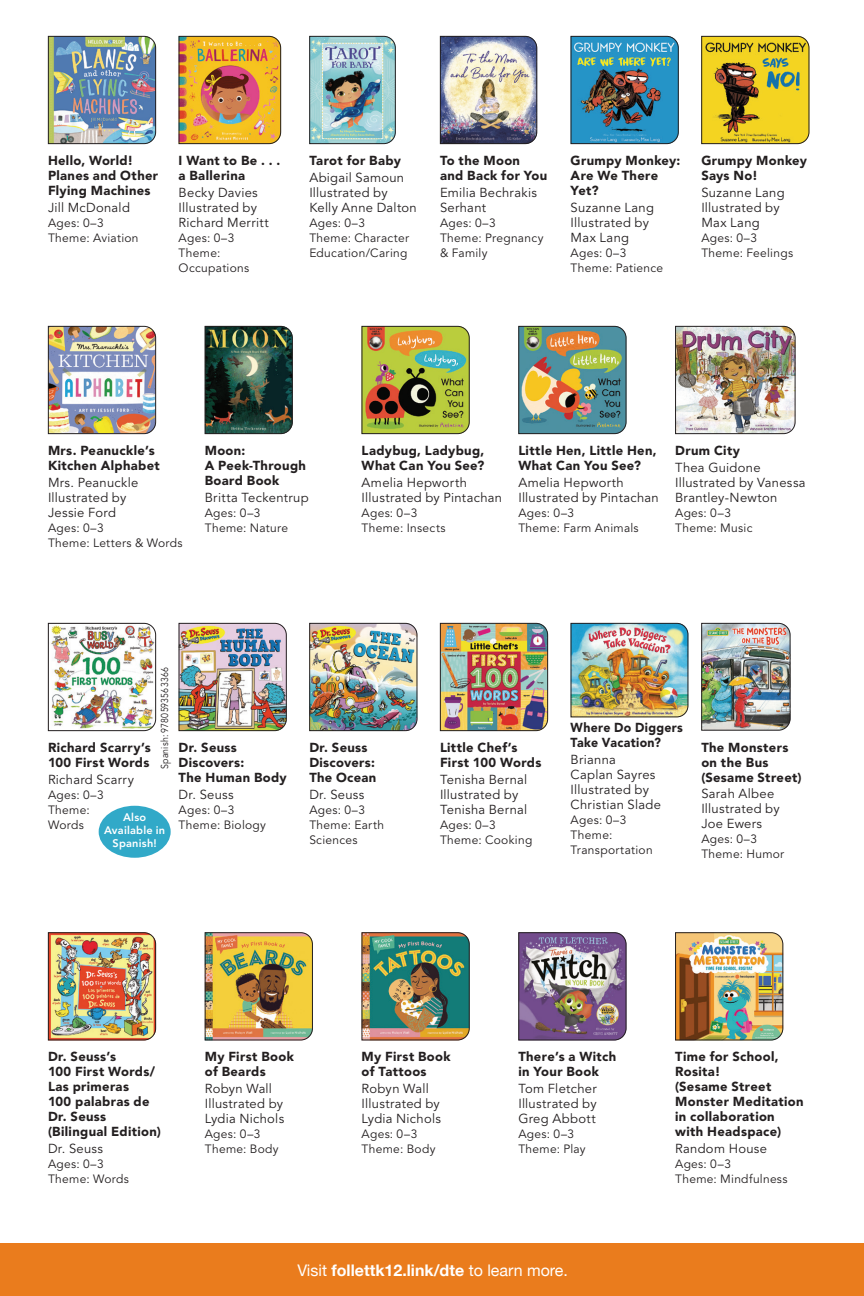
<style>
.page{position:relative;width:864px;height:1296px;background:#fff}
.page>*{position:absolute;margin:0;border:0;box-sizing:border-box;transform-origin:0 0}
.t1{font:700 16px "Helvetica Neue";color:#fff}
.T3{font:900 13px/15px "Avenir LT Pro";letter-spacing:.025em;color:#231f20}
.A3{font:13px/15px "Avenir LT Pro";letter-spacing:.02em;color:#231f20}
.T3-2{font:900 13px/15px "Avenir LT Pro";letter-spacing:.025em;color:#231f20;scale:.95 1}
.is3{font:12px/15px "Avenir LT Pro";letter-spacing:.025em;color:#231f20}
.Burst_sm{font:800 11px/13px "Avenir LT Pro";letter-spacing:.02em;color:#fff;text-align:center}
.is2_Spanish{font:10px "Avenir LT Pro";letter-spacing:.02em;color:#231f20;scale:.88 1}
.s1{font-weight:400}
</style>
<div class="page">
<div style="left:0;top:1243px;width:864px;height:53px;background:#ea7c1d"></div>
<img style="left:48px;top:36px;width:108px;height:108px">
<img style="left:178px;top:36px;width:103px;height:108px">
<img style="left:309px;top:36px;width:87px;height:108px">
<img style="left:440px;top:36px;width:97px;height:108px">
<img style="left:570px;top:36px;width:109px;height:108px">
<svg style="left:701px;top:36px;width:109px;height:108px;background:#c4ab29"></svg>
<img style="left:48px;top:623px;width:108px;height:108px">
<img style="left:178px;top:623px;width:109px;height:108px">
<img style="left:309px;top:623px;width:109px;height:108px">
<img style="left:440px;top:623px;width:108px;height:108px">
<img style="left:570px;top:623px;width:119px;height:95px">
<img style="left:701px;top:623px;width:90px;height:108px">
<img style="left:48px;top:932px;width:108px;height:109px">
<img style="left:204px;top:932px;width:109px;height:109px">
<img style="left:361px;top:932px;width:109px;height:109px">
<img style="left:518px;top:932px;width:109px;height:109px">
<img style="left:675px;top:932px;width:109px;height:109px">
<img style="left:48px;top:326px;width:108px;height:108px">
<img style="left:204px;top:326px;width:89px;height:108px">
<img style="left:361px;top:326px;width:109px;height:108px">
<img style="left:518px;top:326px;width:109px;height:108px">
<img style="left:675px;top:326px;width:121px;height:108px">
<div style="left:99px;top:806px;width:72px;height:52px;background:#31a9c8;border-radius:50%"></div>
<p class="T3" style="left:48px;top:153px;width:112px">Hello, World!<br>Planes and Other<br>Flying Machines</p>
<p class="A3" style="left:48px;top:200px;width:83px">Jill McDonald</p>
<p class="is3" style="left:48px;top:215px;width:57px">Ages: 0–3</p>
<p class="is3" style="left:48px;top:230px;width:92px">Theme: Aviation</p>
<p class="T3" style="left:179px;top:153px;width:103px">I Want to Be . . . a Ballerina</p>
<p class="A3" style="left:179px;top:185px;width:92px">Becky Davies<br>Illustrated by<br>Richard Merritt</p>
<p class="is3" style="left:179px;top:230px;width:57px">Ages: 0–3</p>
<p class="is3" style="left:179px;top:245px;width:72px">Theme:<br>Occupations</p>
<p class="T3" style="left:309px;top:153px;width:93px">Tarot for Baby</p>
<p class="A3" style="left:309px;top:170px;width:109px">Abigail Samoun<br>Illustrated by<br>Kelly Anne Dalton</p>
<p class="is3" style="left:309px;top:215px;width:57px">Ages: 0–3</p>
<p class="is3" style="left:309px;top:230px;width:101px">Theme: Character<br>Education/Caring</p>
<p class="T3" style="left:440px;top:153px;width:109px">To the Moon<br>and Back for You</p>
<p class="A3" style="left:440px;top:185px;width:98px">Emilia Bechrakis<br>Serhant</p>
<p class="is3" style="left:440px;top:215px;width:57px">Ages: 0–3</p>
<p class="is3" style="left:440px;top:230px;width:105px">Theme: Pregnancy &amp; Family</p>
<p class="T3" style="left:571px;top:153px;width:111px">Grumpy Monkey:<br>Are We There<br>Yet?</p>
<p class="A3" style="left:571px;top:200px;width:85px">Suzanne Lang<br>Illustrated by<br>Max Lang</p>
<p class="is3" style="left:571px;top:245px;width:57px">Ages: 0–3</p>
<p class="is3" style="left:571px;top:260px;width:94px">Theme: Patience</p>
<p class="T3" style="left:701px;top:153px;width:107px">Grumpy Monkey<br>Says No!</p>
<p class="A3" style="left:701px;top:185px;width:85px">Suzanne Lang<br>Illustrated by<br>Max Lang</p>
<p class="is3" style="left:701px;top:230px;width:57px">Ages: 0–3</p>
<p class="is3" style="left:701px;top:245px;width:93px">Theme: Feelings</p>
<p class="T3" style="left:48px;top:443px;width:113px">Mrs. Peanuckle’s<br>Kitchen Alphabet</p>
<p class="A3" style="left:48px;top:475px;width:92px">Mrs. Peanuckle<br>Illustrated by<br>Jessie Ford</p>
<p class="is3" style="left:48px;top:520px;width:57px">Ages: 0–3</p>
<p class="is3" style="left:48px;top:535px;width:136px">Theme: Letters &amp; Words</p>
<p class="T3" style="left:205px;top:443px;width:103px">Moon:<br>A Peek-Through<br>Board Book</p>
<p class="A3" style="left:205px;top:490px;width:105px">Britta Teckentrup</p>
<p class="is3" style="left:205px;top:505px;width:57px">Ages: 0–3</p>
<p class="is3" style="left:205px;top:520px;width:85px">Theme: Nature</p>
<p class="T3" style="left:362px;top:443px;width:124px">Ladybug, Ladybug,<br>What Can You See?</p>
<p class="A3" style="left:362px;top:475px;width:142px">Amelia Hepworth<br>Illustrated by Pintachan</p>
<p class="is3" style="left:362px;top:505px;width:57px">Ages: 0–3</p>
<p class="is3" style="left:362px;top:520px;width:86px">Theme: Insects</p>
<p class="T3" style="left:518px;top:443px;width:140px">Little Hen, Little Hen,<br>What Can You See?</p>
<p class="A3" style="left:518px;top:475px;width:142px">Amelia Hepworth<br>Illustrated by Pintachan</p>
<p class="is3" style="left:518px;top:505px;width:57px">Ages: 0–3</p>
<p class="is3" style="left:518px;top:520px;width:122px">Theme: Farm Animals</p>
<p class="T3" style="left:675px;top:443px;width:66px">Drum City</p>
<p class="A3" style="left:675px;top:460px;width:132px">Thea Guidone<br>Illustrated by Vanessa<br>Brantley-Newton</p>
<p class="is3" style="left:675px;top:505px;width:57px">Ages: 0–3</p>
<p class="is3" style="left:675px;top:520px;width:79px">Theme: Music</p>
<p class="is2_Spanish" style="left:159px;top:769px;width:117px;rotate:-90deg">Spanish: 9780593563366</p>
<p class="T3" style="left:48px;top:740px;width:104px">Richard Scarry’s<br>100 First Words</p>
<p class="A3" style="left:48px;top:772px;width:88px">Richard Scarry</p>
<p class="is3" style="left:48px;top:787px;width:57px">Ages: 0–3</p>
<p class="is3" style="left:48px;top:802px;width:43px">Theme:<br>Words</p>
<p class="T3" style="left:179px;top:740px;width:110px">Dr. Seuss<br>Discovers:<br>The Human Body</p>
<p class="A3" style="left:179px;top:787px;width:57px">Dr. Seuss</p>
<p class="is3" style="left:179px;top:802px;width:57px">Ages: 0–3</p>
<p class="is3" style="left:179px;top:817px;width:89px">Theme: Biology</p>
<p class="Burst_sm" style="left:104px;top:810px;width:63px">Also<br>Available in<br>Spanish!</p>
<p class="T3" style="left:309px;top:740px;width:69px">Dr. Seuss<br>Discovers:<br>The Ocean</p>
<p class="A3" style="left:309px;top:787px;width:57px">Dr. Seuss</p>
<p class="is3" style="left:309px;top:802px;width:57px">Ages: 0–3</p>
<p class="is3" style="left:309px;top:817px;width:76px">Theme: Earth<br>Sciences</p>
<p class="T3" style="left:440px;top:740px;width:103px">Little Chef’s<br>First 100 Words</p>
<p class="A3" style="left:440px;top:772px;width:89px">Tenisha Bernal<br>Illustrated by<br>Tenisha Bernal</p>
<p class="is3" style="left:440px;top:817px;width:57px">Ages: 0–3</p>
<p class="is3" style="left:440px;top:832px;width:94px">Theme: Cooking</p>
<p class="T3-2" style="left:571px;top:720px;width:120px">Where Do Diggers<br>Take Vacation?</p>
<p class="A3" style="left:571px;top:752px;width:92px">Brianna<br>Caplan Sayres<br>Illustrated by<br>Christian Slade</p>
<p class="is3" style="left:571px;top:812px;width:57px">Ages: 0–3</p>
<p class="is3" style="left:571px;top:827px;width:84px">Theme:<br>Transportation</p>
<p class="T3" style="left:701px;top:740px;width:102px">The Monsters on the Bus (Sesame Street)</p>
<p class="A3" style="left:701px;top:786px;width:80px">Sarah Albee<br>Illustrated by<br>Joe Ewers</p>
<p class="is3" style="left:701px;top:832px;width:57px">Ages: 0–3</p>
<p class="is3" style="left:701px;top:847px;width:84px">Theme: Humor</p>
<p class="T3" style="left:48px;top:1049px;width:115px">Dr. Seuss’s<br>100 First Words/<br>Las primeras<br>100 palabras de<br>Dr. Seuss (Bilingual Edition)</p>
<p class="A3" style="left:48px;top:1141px;width:57px">Dr. Seuss</p>
<p class="is3" style="left:48px;top:1157px;width:57px">Ages: 0–3</p>
<p class="is3" style="left:48px;top:1172px;width:82px">Theme: Words</p>
<p class="T3" style="left:205px;top:1049px;width:91px">My First Book of Beards</p>
<p class="A3" style="left:205px;top:1081px;width:81px">Robyn Wall<br>Illustrated by<br>Lydia Nichols</p>
<p class="is3" style="left:205px;top:1127px;width:57px">Ages: 0–3</p>
<p class="is3" style="left:205px;top:1142px;width:75px">Theme: Body</p>
<p class="T3" style="left:362px;top:1049px;width:91px">My First Book of Tattoos</p>
<p class="A3" style="left:362px;top:1081px;width:81px">Robyn Wall<br>Illustrated by<br>Lydia Nichols</p>
<p class="is3" style="left:362px;top:1127px;width:57px">Ages: 0–3</p>
<p class="is3" style="left:362px;top:1142px;width:75px">Theme: Body</p>
<p class="T3" style="left:518px;top:1049px;width:99px">There’s a Witch in Your Book</p>
<p class="A3" style="left:518px;top:1081px;width:80px;text-align:justify">Tom Fletcher Illustrated by Greg Abbott</p>
<p class="is3" style="left:518px;top:1127px;width:57px">Ages: 0–3</p>
<p class="is3" style="left:518px;top:1142px;width:69px">Theme: Play</p>
<p class="T3" style="left:675px;top:1049px;width:105px">Time for School,<br>Rosita!</p>
<p class="T3" style="left:675px;top:1079px;width:130px">(Sesame Street<br>Monster Meditation in collaboration with Headspace)</p>
<p class="A3" style="left:675px;top:1141px;width:93px">Random House</p>
<p class="is3" style="left:675px;top:1157px;width:57px">Ages: 0–3</p>
<p class="is3" style="left:675px;top:1172px;width:114px">Theme: Mindfulness</p>
<p class="t1" style="left:297px;top:1257px;width:272px"><span class="s1">Visit</span> follettk12.link/dte <span class="s1">to learn more.</span></p>
</div>
